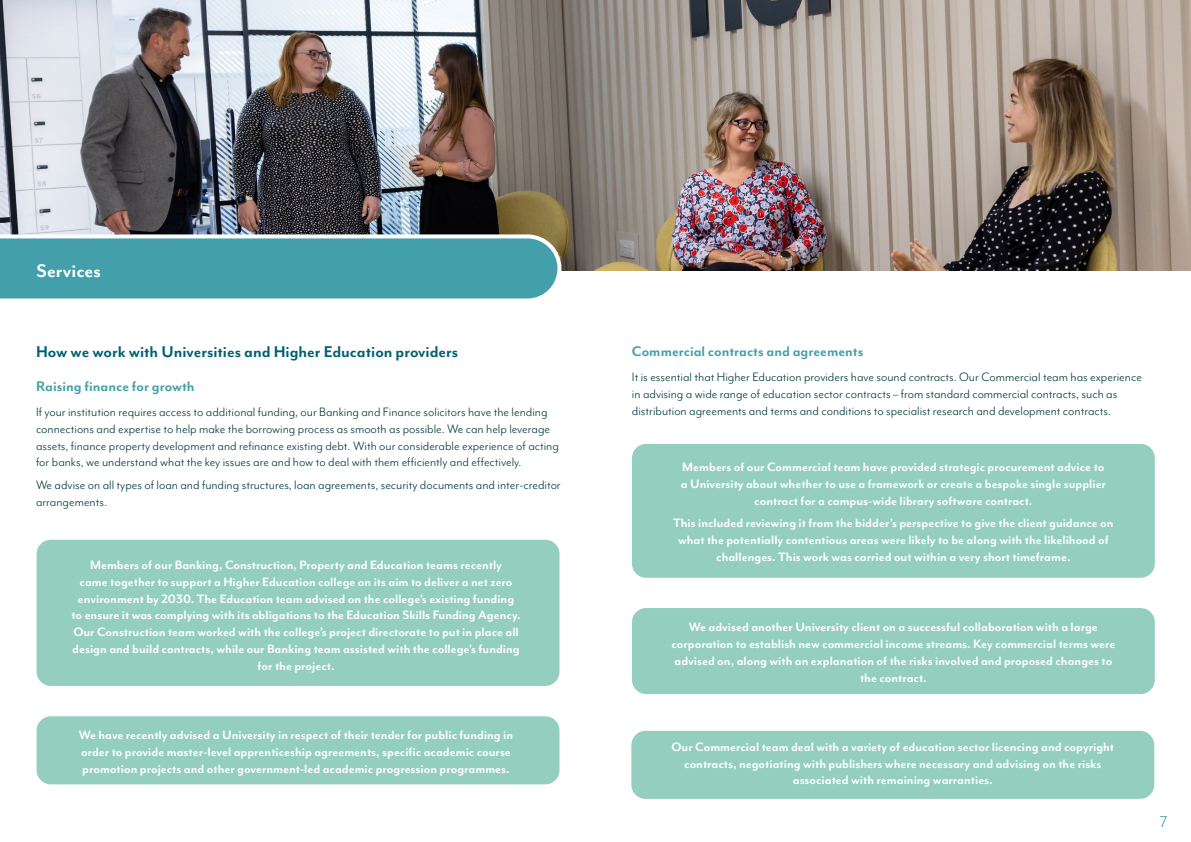
<style>
.page{position:relative;width:1191px;height:842px;background:#fff}
.page>*{position:absolute;margin:0;border:0;box-sizing:border-box;transform-origin:0 0}
.t1{font:700 21px "Mr Eaves Mod OT";color:#fff}
.t2{font:700 18px "Mr Eaves Mod OT";color:#006071}
.t3{font:18px "Mr Eaves Mod OT";color:#43a0aa}
.t4{font:700 16px "Mr Eaves Mod OT";color:#43a0aa}
.t5{font:700 14px/16.8px "Mr Eaves Mod OT";color:#fff;text-align:center}
.t6{font:14px/16.8px "Mr Eaves Mod OT";color:#023a3a}
</style>
<div class="page">
<img style="left:0;top:0;width:1191px;height:270px">
<div style="left:37px;top:716px;width:522px;height:68px;background:#93cebf;border-radius:14px"></div>
<div style="left:632px;top:444px;width:522px;height:134px;background:#93cebf;border-radius:14px"></div>
<div style="left:632px;top:608px;width:522px;height:86px;background:#93cebf;border-radius:14px"></div>
<div style="left:631px;top:731px;width:523px;height:68px;background:#93cebf;border-radius:14px"></div>
<div style="left:37px;top:540px;width:522px;height:146px;background:#93cebf;border-radius:14px"></div>
<svg style="left:0;top:234px;width:561px;height:65px;background:#52a6af"></svg>
<h1 class="t1" style="left:37px;top:259px;width:66px">Services</h1>
<p class="t2" style="left:36px;top:342px;width:424px">How we work with Universities and Higher Education providers</p>
<p class="t4" style="left:36px;top:377px;width:160px">Raising finance for growth</p>
<p class="t6" style="left:36px;top:403px;width:524px">If your institution requires access to additional funding, our Banking and Finance solicitors have the lending connections and expertise to help make the borrowing process as smooth as possible. We can help leverage assets, finance property development and refinance existing debt. With our considerable experience of acting for banks, we understand what the key issues are and how to deal with them efficiently and effectively.</p>
<p class="t6" style="left:36px;top:476px;width:526px">We advise on all types of loan and funding structures, loan agreements, security documents and inter-creditor arrangements.</p>
<p class="t5" style="left:71px;top:556px;width:451px">Members of our Banking, Construction, Property and Education teams recently<br>came together to support a Higher Education college on its aim to deliver a net zero environment by 2030. The Education team advised on the college’s existing funding to ensure it was complying with its obligations to the Education Skills Funding Agency.<br>Our Construction team worked with the college’s project directorate to put in place all design and build contracts, while our Banking team assisted with the college’s funding for the project.</p>
<p class="t5" style="left:79px;top:726px;width:436px;text-align:left">We have recently advised a University in respect of their tender for public funding in order to provide master-level apprenticeship agreements, specific academic course promotion projects and other government-led academic progression programmes.</p>
<p class="t4" style="left:632px;top:342px;width:233px">Commercial contracts and agreements</p>
<p class="t6" style="left:632px;top:368px;width:511px">It is essential that Higher Education providers have sound contracts. Our Commercial team has experience in advising a wide range of education sector contracts – from standard commercial contracts, such as distribution agreements and terms and conditions to specialist research and development contracts.</p>
<p class="t5" style="left:681px;top:458px;width:427px">Members of our Commercial team have provided strategic procurement advice to a University about whether to use a framework or create a bespoke single supplier contract for a campus-wide library software contract.</p>
<p class="t5" style="left:673px;top:515px;width:442px">This included reviewing it from the bidder’s perspective to give the client guidance on what the potentially contentious areas were likely to be along with the likelihood of challenges. This work was carried out within a very short timeframe.</p>
<p class="t5" style="left:671px;top:619px;width:445px">We advised another University client on a successful collaboration with a large corporation to establish new commercial income streams. Key commercial terms were advised on, along with an explanation of the risks involved and proposed changes to the contract.</p>
<p class="t5" style="left:671px;top:738px;width:444px">Our Commercial team deal with a variety of education sector licencing and copyright contracts, negotiating with publishers where necessary and advising on the risks associated with remaining warranties.</p>
<p class="t3" style="left:1159px;top:812px;width:9px">7</p>
</div>
